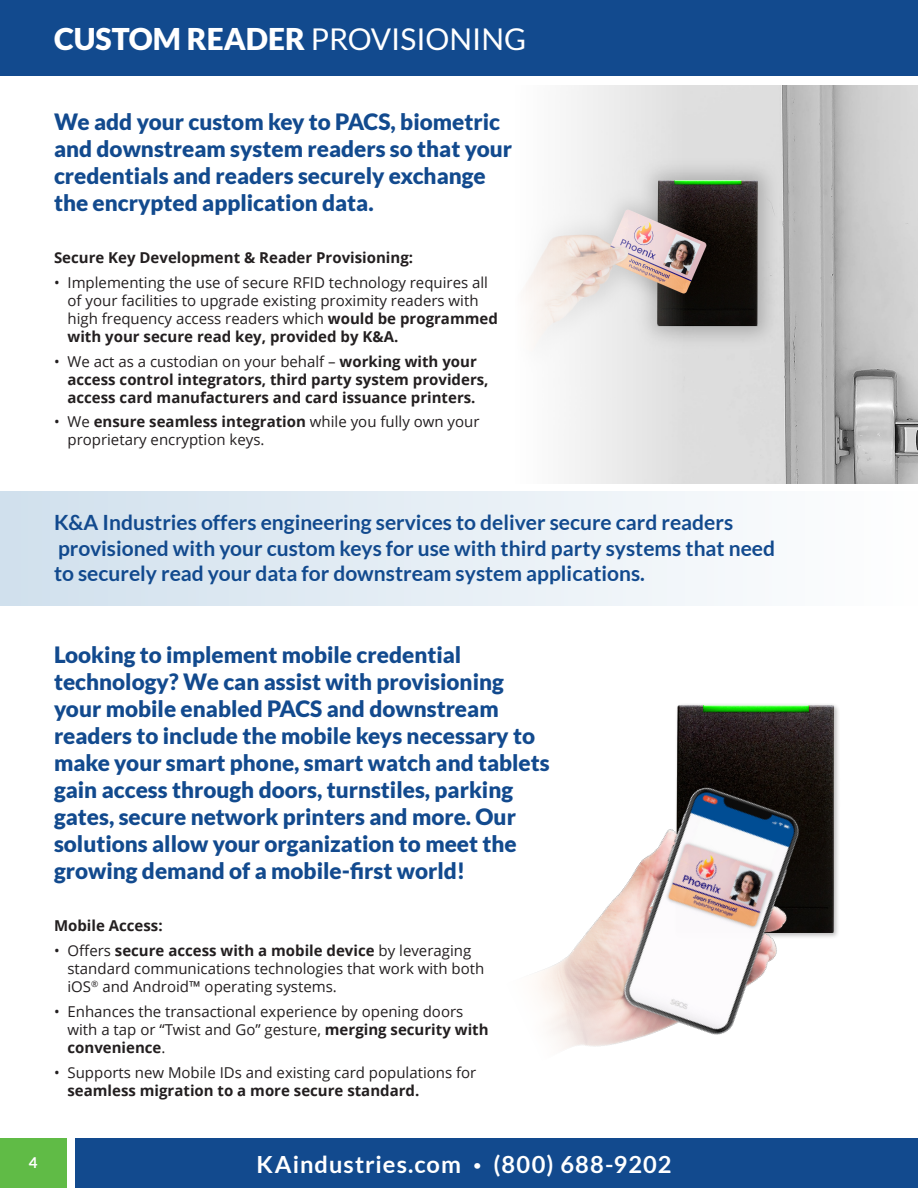
<style>
.page{position:relative;width:918px;height:1188px;background:#fff}
.page>*{position:absolute;margin:0;border:0;box-sizing:border-box;transform-origin:0 0}
.t1{font:900 30px "Lato";color:#fff}
.t2{font:700 23.7px "Lato";letter-spacing:.045em;color:#fff}
.t3{font:900 22.5px/27px "Lato";color:#124a8e}
.t4{font:700 21px/25.2px "Lato";color:#124a8e}
.t5{font:15px/18px "Open Sans";color:#231f20}
.t6{font:700 15px/18px "Open Sans";color:#231f20}
.t7{font:700 15px "Lato";color:#fff}
.s1{font-weight:400}
.s2{font-weight:700}
.s3{font-size:13.5px}
</style>
<div class="page">
<div style="left:76px;top:1138px;width:842px;height:50px;background:#124a8e"></div>
<div style="left:0;top:1138px;width:67px;height:50px;background:#60bb46"></div>
<div style="left:0;top:0;width:918px;height:75px;background:#124a8e"></div>
<div style="left:0;top:491px;width:918px;height:115px;background:linear-gradient(to right,#d0e0ed,#fefefe)"></div>
<img style="left:526px;top:85px;width:392px;height:399px">
<img style="left:677px;top:704px;width:160px;height:4px">
<img style="left:538px;top:708px;width:301px;height:342px">
<p class="t1" style="left:54px;top:21px;width:474px">CUSTOM READER <span class="s1">PROVISIONING</span></p>
<p class="t3" style="left:54px;top:108px;width:460px">We add your custom key to PACS, biometric and downstream system readers so that your credentials and readers securely exchange the encrypted application data.</p>
<p class="t6" style="left:54px;top:248px;width:361px">Secure Key Development &amp; Reader Provisioning:</p>
<p class="t5" style="left:68px;top:273px;width:432px;text-indent:-14px">• Implementing the use of secure RFID technology requires all of your facilities to upgrade existing proximity readers with high frequency access readers which <span class="s2">would be programmed with your secure read key, provided by K&amp;A.</span></p>
<p class="t6" style="left:68px;top:352px;width:423px;text-indent:-14px"><span class="s1">• We act as a custodian on your behalf –</span> working with your access control integrators, third party system providers, access card manufacturers and card issuance printers.</p>
<p class="t5" style="left:68px;top:413px;width:414px;text-indent:-14px">• We <span class="s2">ensure seamless integration</span> while you fully own your proprietary encryption keys.</p>
<p class="t4" style="left:54px;top:510px;width:723px">K&amp;A Industries offers engineering services to deliver secure card readers provisioned with your custom keys for use with third party systems that need to securely read your data for downstream system applications.</p>
<p class="t3" style="left:54px;top:641px;width:497px">Looking to implement mobile credential technology? We can assist with provisioning your mobile enabled PACS and downstream readers to include the mobile keys necessary to make your smart phone, smart watch and tablets gain access through doors, turnstiles, parking gates, secure network printers and more. Our solutions allow your organization to meet the growing demand of a mobile-first world!</p>
<p class="t6" style="left:54px;top:917px;width:110px">Mobile Access:</p>
<p class="t5" style="left:68px;top:941px;width:418px;text-indent:-14px">• Offers <span class="s2">secure access with a mobile device</span> by leveraging standard communications technologies that work with both iOS<sup>®</sup> and Android™ operating systems.</p>
<p class="t5" style="left:68px;top:1002px;width:423px;text-indent:-14px">• Enhances the transactional experience by opening doors with a tap or “Twist and Go” gesture, <span class="s2">merging security with convenience</span>.</p>
<p class="t5" style="left:68px;top:1063px;width:410px;text-indent:-14px">• Supports new Mobile IDs and existing card populations for <span class="s2">seamless migration to a more secure standard.</span></p>
<p class="t7" style="left:29px;top:1154px;width:10px">4</p>
<p class="t2" style="left:257px;top:1151px;width:416px">KAindustries.com <span class="s3">•</span> (800) 688-9202</p>
</div>
